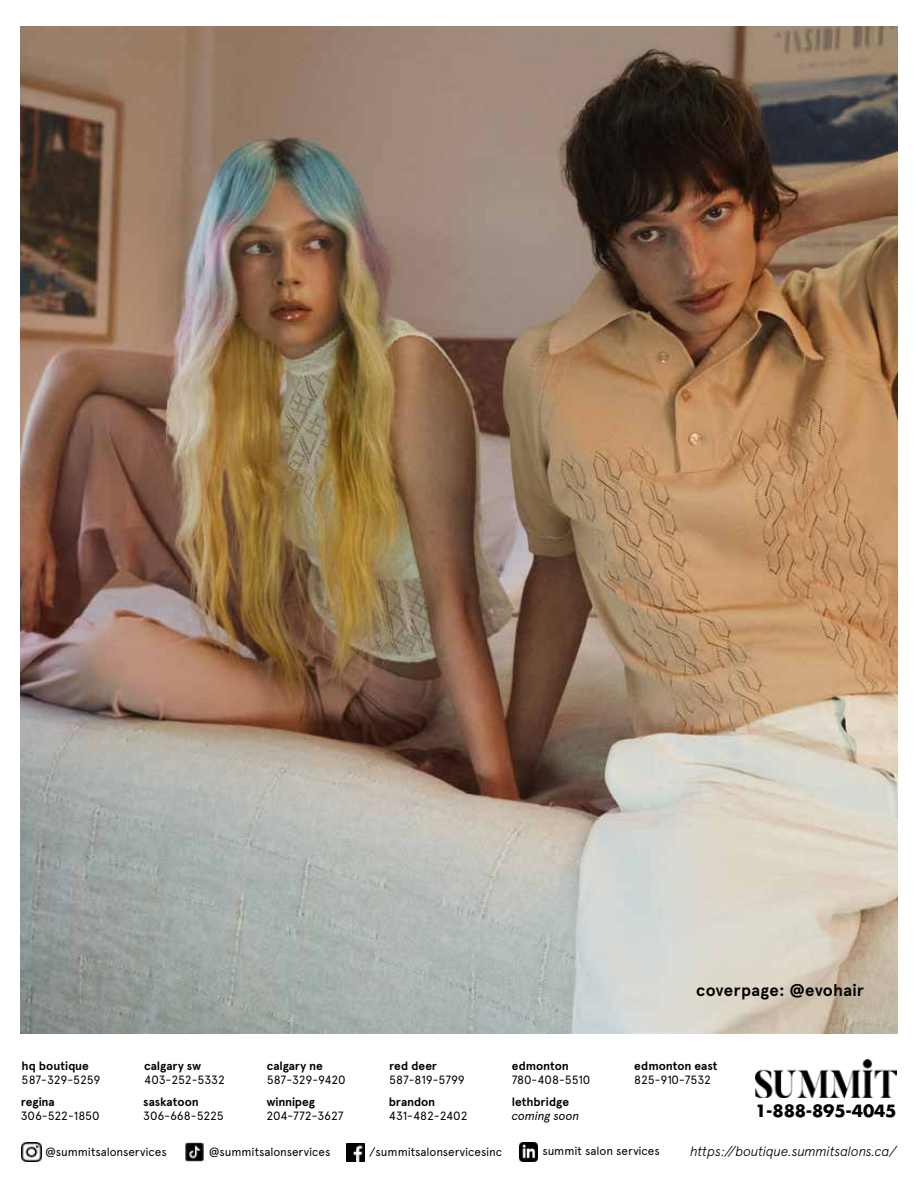
<style>
.page{position:relative;width:918px;height:1188px;background:#fff}
.page>*{position:absolute;margin:0;border:0;box-sizing:border-box;transform-origin:0 0}
.t1{font:700 16.8px "Apercu";letter-spacing:.015em;color:#000101}
.t2{font:700 16.5px "Futura";letter-spacing:-.01em;color:#000}
.t3{font:italic 300 13.5px "Apercu";letter-spacing:-.01em;color:#000}
.t4{font:12px "Apercu";letter-spacing:-.01em;color:#000}
.t5{font:700 12px "Apercu";color:#000}
.t6{font:italic 12px "Apercu";letter-spacing:-.01em;color:#000}
.t7{font:11.7px "Apercu";letter-spacing:-.01em;color:#000}
</style>
<div class="page">
<img style="left:347px;top:1143px;width:18px;height:18px">
<img style="left:22px;top:1142px;width:19px;height:20px">
<img style="left:185px;top:1142px;width:19px;height:20px">
<img style="left:519px;top:1143px;width:18px;height:18px">
<img style="left:755px;top:1059px;width:142px;height:39px">
<img style="left:21px;top:26px;width:876px;height:1007px">
<p class="t5" style="left:22px;top:1058px;width:69px">hq boutique</p>
<p class="t4" style="left:22px;top:1073px;width:80px">587-329-5259</p>
<p class="t5" style="left:21px;top:1095px;width:36px">regina</p>
<p class="t4" style="left:21px;top:1109px;width:81px">306-522-1850</p>
<p class="t5" style="left:144px;top:1058px;width:59px">calgary sw</p>
<p class="t4" style="left:144px;top:1073px;width:82px">403-252-5332</p>
<p class="t5" style="left:143px;top:1094px;width:57px">saskatoon</p>
<p class="t4" style="left:143px;top:1109px;width:82px">306-668-5225</p>
<p class="t5" style="left:267px;top:1058px;width:58px">calgary ne</p>
<p class="t4" style="left:267px;top:1073px;width:81px">587-329-9420</p>
<p class="t5" style="left:266px;top:1094px;width:50px">winnipeg</p>
<p class="t4" style="left:266px;top:1109px;width:79px">204-772-3627</p>
<p class="t5" style="left:389px;top:1058px;width:49px">red deer</p>
<p class="t4" style="left:389px;top:1073px;width:77px">587-819-5799</p>
<p class="t5" style="left:389px;top:1094px;width:48px">brandon</p>
<p class="t4" style="left:389px;top:1109px;width:80px">431-482-2402</p>
<p class="t5" style="left:512px;top:1058px;width:59px">edmonton</p>
<p class="t4" style="left:512px;top:1073px;width:80px">780-408-5510</p>
<p class="t5" style="left:512px;top:1094px;width:59px">lethbridge</p>
<p class="t6" style="left:512px;top:1106px;width:69px">coming soon</p>
<h1 class="t1" style="left:696px;top:980px;width:169px">coverpage: @evohair</h1>
<p class="t5" style="left:634px;top:1058px;width:85px">edmonton east</p>
<p class="t4" style="left:634px;top:1073px;width:78px">825-910-7532</p>
<h2 class="t2" style="left:755px;top:1100px;width:143px">1-888-895-4045</h2>
<p class="t7" style="left:45px;top:1145px;width:123px">@summitsalonservices</p>
<p class="t7" style="left:209px;top:1145px;width:123px">@summitsalonservices</p>
<p class="t7" style="left:369px;top:1145px;width:134px">/summitsalonservicesinc</p>
<p class="t7" style="left:542px;top:1144px;width:119px">summit salon services</p>
<p class="t3" style="left:690px;top:1144px;width:208px">https://boutique.summitsalons.ca/</p>
</div>
